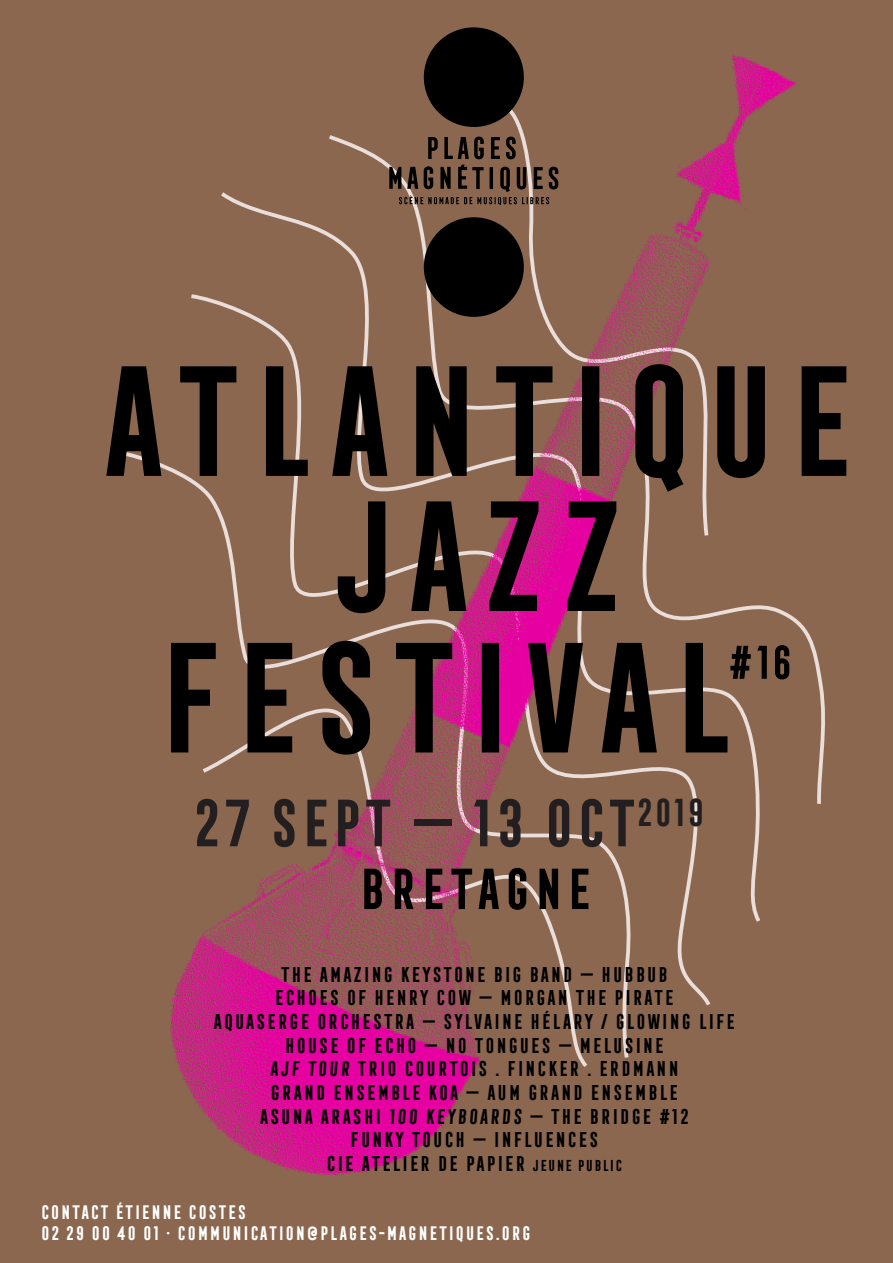
<style>
.page{position:relative;width:893px;height:1263px;background:#8b674f}
.page>*{position:absolute;margin:0;border:0;box-sizing:border-box;transform-origin:0 0}
.t1{font:700 61.35px "Frontage Condensed";letter-spacing:-.035em;color:#231f20}
.t2{font:700 19.8px/23.7px "Frontage Condensed";color:#000;text-align:center}
.t3{font:700 18px "Frontage Condensed";color:#fff}
.s1{font-size:14.55px}
</style>
<div class="page">
<img style="left:170px;top:27px;width:655px;height:1150px">
<svg style="left:364px;top:868px;width:224px;height:42px"></svg>
<svg style="left:171px;top:641px;width:618px;height:114px"></svg>
<svg style="left:338px;top:501px;width:278px;height:112px"></svg>
<svg style="left:106px;top:364px;width:740px;height:128px"></svg>
<svg style="left:428px;top:137px;width:88px;height:22px"></svg>
<div style="left:424px;top:27px;width:100px;height:100px;background:#000;border-radius:50%"></div>
<div style="left:424px;top:217px;width:100px;height:100px;background:#000;border-radius:50%"></div>
<svg style="left:389px;top:165px;width:169px;height:40px"></svg>
<p class="t1" style="left:189px;top:788px;width:518px">27 SEPT — 13 OCT<sup>2019</sup></p>
<p class="t2" style="left:279px;top:962px;width:390px">THE AMAZING KEYSTONE BIG BAND — HUBBUB</p>
<p class="t2" style="left:212px;top:986px;width:525px">ECHOES OF HENRY COW — MORGAN THE PIRATE<br>AQUASERGE ORCHESTRA — SYLVAINE HÉLARY / GLOWING LIFE</p>
<p class="t2" style="left:283px;top:1033px;width:382px">HOUSE OF ECHO — NO TONGUES — MELUSINE</p>
<p class="t2" style="left:259px;top:1057px;width:432px">AJF TOUR TRIO COURTOIS . FINCKER . ERDMANN<br>GRAND ENSEMBLE KOA — AUM GRAND ENSEMBLE<br>ASUNA ARASHI 100 KEYBOARDS — THE BRIDGE #12</p>
<p class="t2" style="left:349px;top:1128px;width:251px">FUNKY TOUCH — INFLUENCES</p>
<p class="t2" style="left:325px;top:1152px;width:299px">CIE ATELIER DE PAPIER <span class="s1">JEUNE PUBLIC</span></p>
<p class="t3" style="left:40px;top:1202px;width:208px">CONTACT ÉTIENNE COSTES</p>
<p class="t3" style="left:40px;top:1223px;width:493px">02 29 00 40 01 · COMMUNICATION@PLAGES-MAGNETIQUES.ORG</p>
</div>
